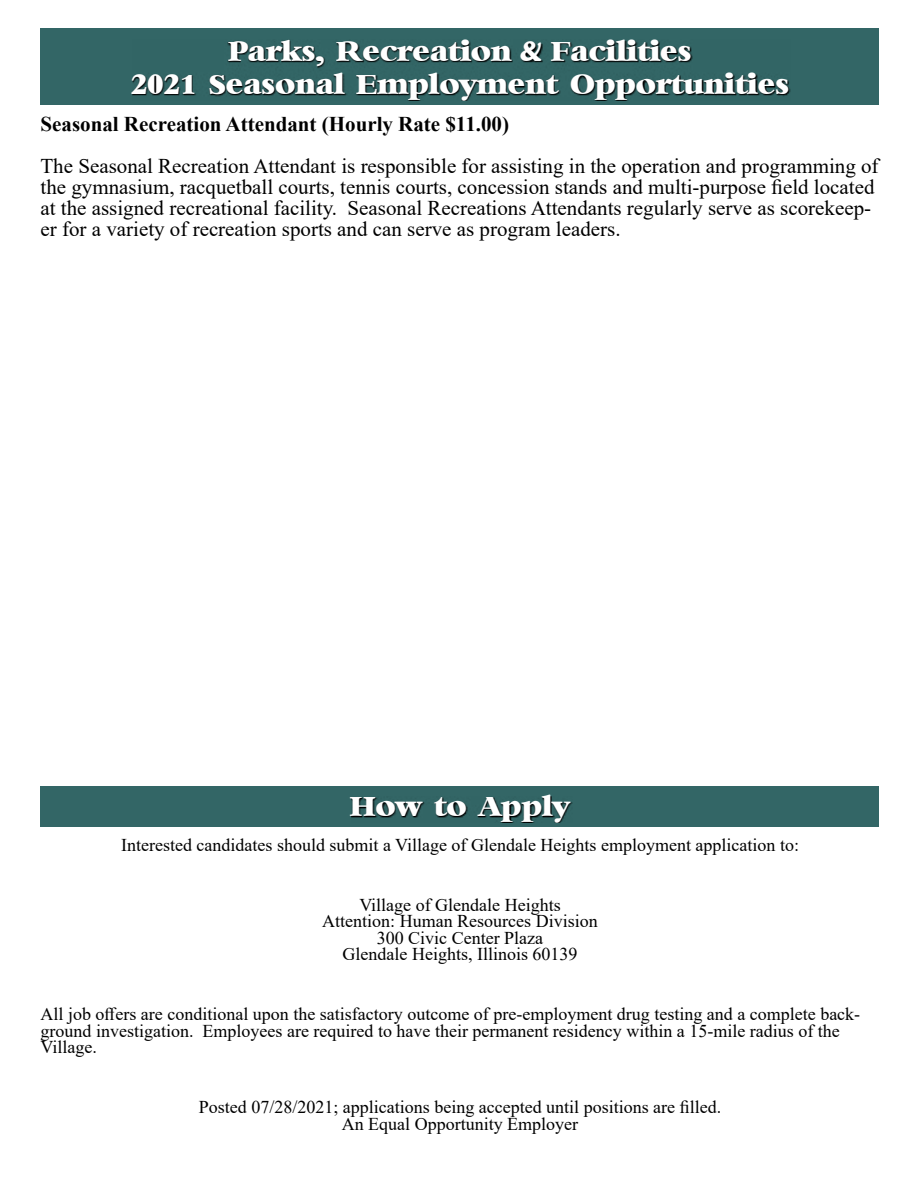
<style>
.page{position:relative;width:918px;height:1188px;background:#fff}
.page>*{position:absolute;margin:0;border:0;box-sizing:border-box;transform-origin:0 0}
.t1{font:700 27px/32.4px "Bambi";color:#fff;text-align:center}
.t2{font:21px/21px "Times New Roman";color:#000}
.t3{font:700 21px "Times New Roman";color:#000}
.t4{font:18px/16.5px "Times New Roman";color:#000;text-align:center}
.s1{font-family:"Windsor BT";font-weight:400}
</style>
<div class="page">
<div style="left:40px;top:28px;width:839px;height:77px;background:#366"></div>
<svg style="left:132px;top:40px;width:658px;height:61px"></svg>
<div style="left:40px;top:787px;width:839px;height:40px;background:#366"></div>
<svg style="left:351px;top:796px;width:222px;height:27px;fill:#2e5d5d"></svg>
<h1 class="t1" style="left:131px;top:38px;width:660px">Parks, Recreation <span class="s1">&amp;</span> Facilities<br>2021 Seasonal Employment Opportunities</h1>
<p class="t3" style="left:40px;top:109px;width:470px">Seasonal Recreation Attendant (Hourly Rate $11.00)</p>
<p class="t2" style="left:40px;top:154px;width:840px">The Seasonal Recreation Attendant is responsible for assisting in the operation and programming of the gymnasium, racquetball courts, tennis courts, concession stands and multi-purpose field located at the assigned recreational facility. Seasonal Recreations Attendants regularly serve as scorekeep&shy;er for a variety of recreation sports and can serve as program leaders.</p>
<h1 class="t1" style="left:350px;top:793px;width:221px">How to Apply</h1>
<p class="t4" style="left:121px;top:836px;width:679px">Interested candidates should submit a Village of Glendale Heights employment application to:</p>
<p class="t4" style="left:322px;top:896px;width:277px">Village of Glendale Heights<br>Attention: Human Resources Division<br>300 Civic Center Plaza<br>Glendale Heights, Illinois 60139</p>
<p class="t4" style="left:41px;top:1006px;width:821px;text-align:left">All job offers are conditional upon the satisfactory outcome of pre-employment drug testing and a complete back&shy;ground investigation. Employees are required to have their permanent residency within a 15-mile radius of the<br>Village.</p>
<p class="t4" style="left:199px;top:1099px;width:524px">Posted 07/28/2021; applications being accepted until positions are filled.<br>An Equal Opportunity Employer</p>
</div>
